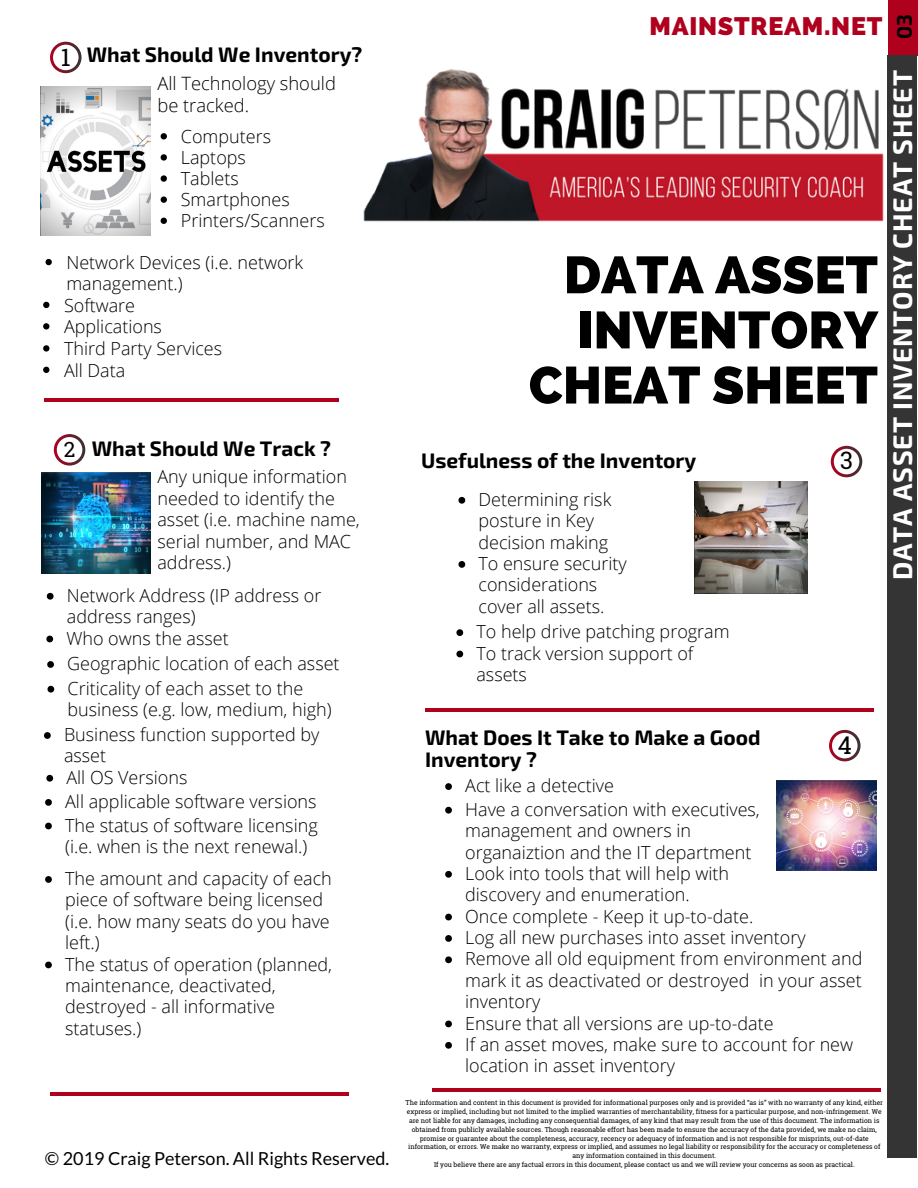
<style>
.page{position:relative;width:918px;height:1188px;background:#fff}
.page>*{position:absolute;margin:0;border:0;box-sizing:border-box;transform-origin:0 0}
.t1{font:800 52.05px/55.2px "Raleway";color:#000;text-align:right}
.t2{font:700 27px "Exo 2";letter-spacing:.03em;color:#fff}
.t3{font:800 25.2px "Raleway";letter-spacing:.03em;color:#af001e}
.t4{font:24.45px "Roboto Slab";color:#000}
.t5{font:24px "Roboto Slab";color:#000}
.t6{font:700 21px/21.3px "Exo 2";color:#000}
.t7{font:20.85px "Roboto Slab";color:#000}
.t8{font:300 18.3px/21.8px "Open Sans";color:#000}
.t9{font:300 18px/21.3px "Open Sans";color:#000}
.t10{font:18px "Lato";color:#000}
.t11{font:6.75px/8.9px "Roboto Slab";color:#000;text-align:center}
.s1{font-size:21px;color:#000}
</style>
<div class="page">
<svg style="left:41px;top:86px;width:110px;height:150px"></svg>
<div style="left:888px;top:0;width:30px;height:55px;background:#af001e"></div>
<div style="left:888px;top:55px;width:29px;height:1103px;background:#343434"></div>
<hr style="left:44px;top:398px;width:295px;height:4px;background:#af001e">
<img style="left:363px;top:55px;width:525px;height:239px">
<svg style="left:47px;top:593px;width:7px;height:7px"></svg>
<img style="left:42px;top:473px;width:109px;height:101px">
<svg style="left:458px;top:497px;width:7px;height:7px"></svg>
<svg style="left:458px;top:561px;width:7px;height:7px"></svg>
<img style="left:695px;top:481px;width:112px;height:113px">
<hr style="left:50px;top:1092px;width:298px;height:3px;background:#af001e">
<svg style="left:456px;top:629px;width:7px;height:7px"></svg>
<svg style="left:456px;top:651px;width:7px;height:6px"></svg>
<svg style="left:445px;top:783px;width:7px;height:7px"></svg>
<img style="left:776px;top:781px;width:100px;height:90px">
<hr style="left:425px;top:708px;width:449px;height:4px;background:#af001e">
<hr style="left:432px;top:1088px;width:449px;height:4px;background:#af001e">
<svg style="left:50px;top:42px;width:32px;height:31px"></svg>
<svg style="left:54px;top:434px;width:31px;height:32px"></svg>
<svg style="left:831px;top:446px;width:31px;height:31px"></svg>
<svg style="left:161px;top:133px;width:6px;height:6px"></svg>
<svg style="left:161px;top:154px;width:6px;height:7px"></svg>
<svg style="left:161px;top:175px;width:6px;height:7px"></svg>
<svg style="left:161px;top:196px;width:6px;height:7px"></svg>
<svg style="left:161px;top:218px;width:6px;height:6px"></svg>
<svg style="left:46px;top:259px;width:6px;height:6px"></svg>
<svg style="left:43px;top:302px;width:6px;height:6px"></svg>
<svg style="left:829px;top:730px;width:32px;height:31px"></svg>
<svg style="left:44px;top:732px;width:7px;height:7px"></svg>
<svg style="left:47px;top:686px;width:7px;height:7px"></svg>
<svg style="left:43px;top:367px;width:6px;height:6px"></svg>
<svg style="left:46px;top:636px;width:7px;height:6px"></svg>
<svg style="left:47px;top:661px;width:7px;height:7px"></svg>
<svg style="left:46px;top:775px;width:7px;height:7px"></svg>
<svg style="left:45px;top:799px;width:7px;height:7px"></svg>
<svg style="left:445px;top:807px;width:7px;height:7px"></svg>
<svg style="left:445px;top:871px;width:7px;height:7px"></svg>
<svg style="left:445px;top:914px;width:7px;height:6px"></svg>
<svg style="left:445px;top:935px;width:7px;height:7px"></svg>
<svg style="left:445px;top:956px;width:7px;height:7px"></svg>
<svg style="left:445px;top:1021px;width:7px;height:6px"></svg>
<svg style="left:445px;top:1042px;width:7px;height:7px"></svg>
<svg style="left:45px;top:823px;width:7px;height:6px"></svg>
<svg style="left:45px;top:876px;width:7px;height:7px"></svg>
<svg style="left:45px;top:962px;width:7px;height:6px"></svg>
<svg style="left:43px;top:323px;width:6px;height:7px"></svg>
<svg style="left:43px;top:345px;width:6px;height:7px"></svg>
<h3 class="t5" style="left:61px;top:41px;width:11px">1</h3>
<p class="t6" style="left:87px;top:43px;width:277px">What Should We Inventory?</p>
<p class="t8" style="left:157px;top:72px;width:180px">All Technology should be tracked.</p>
<p class="t9" style="left:181px;top:125px;width:146px">Computers<br>Laptops<br>Tablets<br>Smartphones<br>Printers/Scanners</p>
<p class="t9" style="left:64px;top:251px;width:241px">Network Devices (i.e. network management.)<br>Software</p>
<p class="t9" style="left:64px;top:315px;width:160px;line-height:22px">Applications<br>Third Party Services</p>
<p class="t9" style="left:64px;top:359px;width:63px">All Data</p>
<p class="t6" style="left:92px;top:437px;width:241px">What Should We Track ?</p>
<p class="t9" style="left:157px;top:466px;width:204px">Any unique information needed to identify the asset (i.e. machine name, serial number, and MAC address.)</p>
<p class="t9" style="left:67px;top:584px;width:256px">Network Address (IP address or address ranges)</p>
<p class="t7" style="left:64px;top:435px;width:13px">2</p>
<p class="t9" style="left:66px;top:625px;width:275px;line-height:25.5px">Who owns the asset<br>Geographic location of each asset</p>
<p class="t9" style="left:68px;top:677px;width:266px">Criticality of each asset to the business (e.g. low, medium, high)</p>
<p class="t9" style="left:64px;top:723px;width:257px">Business function supported by asset</p>
<p class="t9" style="left:65px;top:765px;width:253px;line-height:24.2px">All OS Versions<br>All applicable software versions</p>
<p class="t9" style="left:65px;top:814px;width:254px">The status of software licensing (i.e. when is the next renewal.)</p>
<p class="t9" style="left:65px;top:867px;width:268px">The amount and capacity of each piece of software being licensed (i.e. how many seats do you have left.)<br>The status of operation (planned, maintenance, deactivated, destroyed - all informative statuses.)</p>
<p class="t10" style="left:45px;top:1147px;width:346px">© 2019 Craig Peterson. All Rights Reserved.</p>
<h3 class="t3" style="left:650px;top:12px;width:234px">MAINSTREAM.NET</h3>
<h2 class="t2" style="left:885px;top:580px;width:568px;rotate:-90deg">DATA ASSET INVENTORY CHEAT SHEET <span class="s1">03</span></h2>
<h1 class="t1" style="left:529px;top:247px;width:351px">DATA ASSET<br>INVENTORY<br>CHEAT SHEET</h1>
<h3 class="t5" style="left:840px;top:444px;width:14px">3</h3>
<p class="t6" style="left:421px;top:448px;width:277px">Usefulness of the Inventory</p>
<p class="t9" style="left:479px;top:488px;width:150px">Determining risk posture in Key decision making<br>To ensure security considerations cover all assets.</p>
<p class="t9" style="left:476px;top:621px;width:255px">To help drive patching program<br>To track version support of assets</p>
<p class="t6" style="left:425px;top:726px;width:337px">What Does It Take to Make a Good<br>Inventory ?</p>
<p class="t9" style="left:465px;top:775px;width:150px">Act like a detective</p>
<p class="t9" style="left:465px;top:798px;width:342px">Have a conversation with executives, management and owners in<br>organaiztion and the IT department<br>Look into tools that will help with discovery and enumeration.<br>Once complete - Keep it up-to-date.<br>Log all new purchases into asset inventory</p>
<h3 class="t4" style="left:838px;top:728px;width:16px">4</h3>
<p class="t9" style="left:465px;top:948px;width:399px;text-align:justify">Remove all old equipment from environment and mark it as deactivated or destroyed in your asset inventory</p>
<p class="t9" style="left:465px;top:1012px;width:389px">Ensure that all versions are up-to-date<br>If an asset moves, make sure to account for new location in asset inventory</p>
<p class="t11" style="left:406px;top:1098px;width:479px">The information and content in this document is provided for informational purposes only and is provided “as is” with no warranty of any kind, either express or implied, including but not limited to the implied warranties of merchantability, fitness for a particular purpose, and non-infringement. We are not liable for any damages, including any consequential damages, of any kind that may result from the use of this document. The information is obtained from publicly available sources. Though reasonable effort has been made to ensure the accuracy of the data provided, we make no claim, promise or guarantee about the completeness, accuracy, recency or adequacy of information and is not responsible for misprints, out-of-date information, or errors. We make no warranty, express or implied, and assumes no legal liability or responsibility for the accuracy or completeness of any information contained in this document.<br>If you believe there are any factual errors in this document, please contact us and we will review your concerns as soon as practical.</p>
</div>
